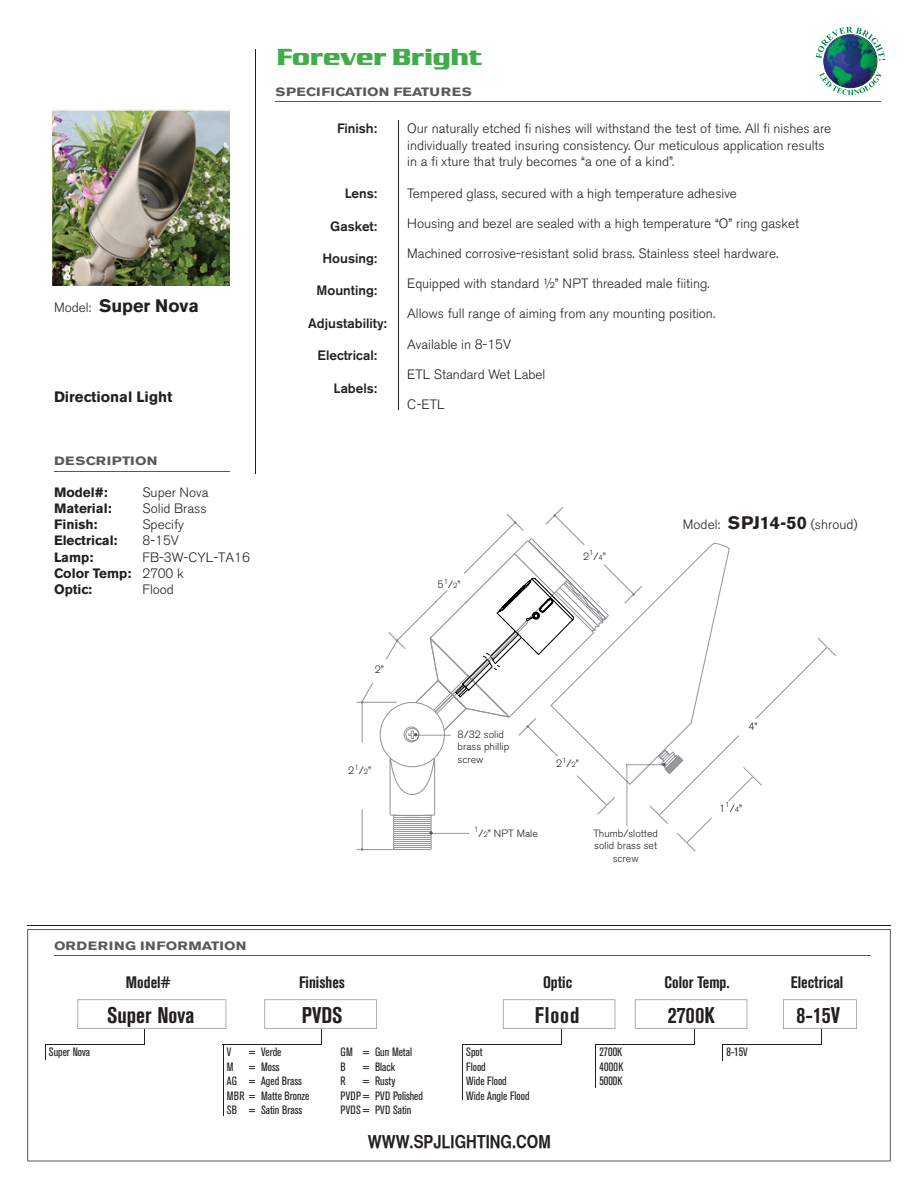
<style>
.page{position:relative;width:918px;height:1188px;background:#fff}
.page>*{position:absolute;margin:0;border:0;box-sizing:border-box;transform-origin:0 0}
.t1{font:700 24px "Serpentine D";color:#41ad49}
.t2{font:700 condensed 22.5px "Akzidenz Grotesk BE";color:#231f20}
.t3{font:18px "Helvetica CY Bold";color:#231f20}
.t4{font:700 18px "Akzidenz Grotesk BE";color:#231f20}
.t5{font:700 condensed 16.5px "Akzidenz Grotesk BE";color:#231f20}
.t6{font:700 15px "Akzidenz Grotesk BE";color:#231f20}
.t7{font:300 13.5px/16.2px "Akzidenz Grotesk BE";color:#231f20}
.t8{font:500 13.5px "Akzidenz Grotesk BE";color:#231f20}
.t9{font:700 13.5px "Akzidenz Grotesk BE";color:#231f20}
.t10{font:condensed 12px/14.4px "Akzidenz Grotesk BE";color:#231f20}
.t11{font:700 12px "Akzidenz Grotesk BE";letter-spacing:.02em;color:#58595b;scale:1.22 1}
.t12{font:700 12px "Akzidenz Grotesk BE";color:#58595b;scale:1.22 1}
.t13{font:300 10.5px/12.6px "Akzidenz Grotesk BE";color:#231f20;text-align:center}
.s1{font-weight:300;font-size:13.5px}
.s2{font-weight:700}
.s3{font-size:7.5px}
.s4{font-weight:700;font-size:18px}
</style>
<div class="page">
<img style="left:52px;top:109px;width:178px;height:177px">
<svg style="left:27px;top:929px;width:864px;height:232px"></svg>
<hr style="left:27px;top:925px;width:864px;height:1px;background:#231f20">
<hr style="left:54px;top:955px;width:817px;height:1px;background:#58595b">
<svg style="left:45px;top:1045px;width:1px;height:14px"></svg>
<hr style="left:595px;top:1044px;width:1px;height:44px;background:#231f20">
<hr style="left:223px;top:1044px;width:1px;height:72px;background:#231f20">
<svg style="left:77px;top:999px;width:149px;height:46px"></svg>
<svg style="left:783px;top:999px;width:74px;height:46px"></svg>
<svg style="left:503px;top:999px;width:112px;height:46px"></svg>
<svg style="left:264px;top:999px;width:113px;height:46px"></svg>
<hr style="left:723px;top:1044px;width:99px;height:1px;background:#231f20">
<hr style="left:463px;top:1044px;width:99px;height:1px;background:#231f20">
<hr style="left:596px;top:1044px;width:99px;height:1px;background:#231f20">
<hr style="left:223px;top:1044px;width:99px;height:1px;background:#231f20">
<svg style="left:635px;top:999px;width:112px;height:62px"></svg>
<hr style="left:462px;top:1044px;width:1px;height:56px;background:#231f20">
<hr style="left:45px;top:1044px;width:99px;height:1px;background:#231f20">
<hr style="left:54px;top:471px;width:176px;height:1px;background:#58595b">
<hr style="left:255px;top:50px;width:1px;height:424px;background:#231f20">
<hr style="left:276px;top:101px;width:605px;height:1px;background:#58595b">
<hr style="left:398px;top:120px;width:1px;height:289px;background:#231f20">
<img style="left:824px;top:60px;width:53px;height:11px">
<img style="left:816px;top:27px;width:69px;height:33px">
<svg style="left:819px;top:71px;width:63px;height:24px"></svg>
<svg style="left:357px;top:507px;width:479px;height:345px"></svg>
<h1 class="t1" style="left:277px;top:44px;width:207px">Forever Bright</h1>
<h3 class="t4" style="left:54px;top:295px;width:147px"><span class="s1">Model:</span> Super Nova</h3>
<p class="t6" style="left:54px;top:388px;width:120px">Directional Light</p>
<p class="t11" style="left:54px;top:454px;width:86px">DESCRIPTION</p>
<p class="t9" style="left:54px;top:484px;width:55px">Model#:</p>
<p class="t7" style="left:143px;top:484px;width:68px">Super Nova</p>
<p class="t9" style="left:54px;top:500px;width:59px">Material:</p>
<p class="t7" style="left:142px;top:501px;width:66px">Solid Brass</p>
<p class="t9" style="left:54px;top:517px;width:45px">Finish:</p>
<p class="t7" style="left:143px;top:517px;width:43px">Specify</p>
<p class="t9" style="left:54px;top:533px;width:65px">Electrical:</p>
<p class="t7" style="left:142px;top:533px;width:38px">8-15V</p>
<p class="t9" style="left:54px;top:549px;width:41px">Lamp:</p>
<p class="t7" style="left:54px;top:549px;width:197px;text-indent:89px">FB-3W-CYL-TA16<br><span class="s2">Color Temp:</span> 2700 k<br><span class="s2">Optic:</span></p>
<p class="t7" style="left:142px;top:582px;width:33px">Flood</p>
<p class="t12" style="left:276px;top:85px;width:162px">SPECIFICATION FEATURES</p>
<p class="t8" style="left:337px;top:120px;width:42px">Finish:</p>
<p class="t8" style="left:345px;top:185px;width:34px">Lens:</p>
<p class="t8" style="left:330px;top:218px;width:48px">Gasket:</p>
<p class="t8" style="left:322px;top:250px;width:56px">Housing:</p>
<p class="t8" style="left:317px;top:282px;width:62px">Mounting:</p>
<p class="t8" style="left:308px;top:315px;width:80px">A :yt i l ibatsujd</p>
<p class="t8" style="left:318px;top:347px;width:61px">Electrical:</p>
<p class="t8" style="left:334px;top:380px;width:45px">Labels:</p>
<p class="t7" style="left:407px;top:121px;width:426px">Our naturally etched fi nishes will withstand the test of time. All fi nishes are individually treated insuring consistency. Our meticulous application results in a fi xture that truly becomes “a one of a kind”.</p>
<p class="t7" style="left:407px;top:186px;width:331px">Tempered glass, secured with a high temperature adhesive</p>
<p class="t7" style="left:407px;top:216px;width:393px">Housing and bezel are sealed with a high temperature “O” ring gasket</p>
<p class="t7" style="left:407px;top:246px;width:373px">Machined corrosive-resistant solid brass. Stainless steel hardware.</p>
<p class="t7" style="left:407px;top:276px;width:304px">Equipped with standard ½” NPT threaded male fi iting.</p>
<p class="t7" style="left:407px;top:306px;width:310px">Allows full range of aiming from any mounting position.</p>
<p class="t7" style="left:407px;top:336px;width:106px">Available in 8-15V</p>
<p class="t7" style="left:407px;top:366px;width:140px">ETL Standard Wet Label</p>
<p class="t7" style="left:407px;top:396px;width:39px">C-ETL</p>
<p class="t13" style="left:438px;top:579px;width:24px">5<sup>1</sup>/<span class="s3">2</span>”</p>
<p class="t13" style="left:583px;top:550px;width:24px">2<sup>1</sup>/<span class="s3">4</span>”</p>
<p class="t7" style="left:683px;top:517px;width:176px">Model: <span class="s4">SPJ14-50</span> (shroud)</p>
<p class="t13" style="left:375px;top:663px;width:11px">2”</p>
<p class="t13" style="left:348px;top:765px;width:24px">2<sup>1</sup>/<span class="s3">2</span>”</p>
<p class="t13" style="left:458px;top:728px;width:53px;text-align:left">8/32 solid brass phillip screw</p>
<p class="t13" style="left:556px;top:757px;width:24px">2<sup>1</sup>/<span class="s3">2</span>”</p>
<p class="t13" style="left:474px;top:827px;width:65px"><sup>1</sup>/<span class="s3">2</span>” NPT Male</p>
<p class="t13" style="left:593px;top:827px;width:66px">Thumb/slotted solid brass set screw</p>
<p class="t13" style="left:748px;top:720px;width:11px">4”</p>
<p class="t13" style="left:719px;top:802px;width:24px">1<sup>1</sup>/<span class="s3">4</span>”</p>
<p class="t11" style="left:54px;top:938px;width:159px">ORDERING INFORMATION</p>
<p class="t5" style="left:126px;top:973px;width:46px">Model#</p>
<p class="t5" style="left:299px;top:973px;width:48px">Finishes</p>
<p class="t5" style="left:543px;top:973px;width:31px">Optic</p>
<p class="t5" style="left:665px;top:973px;width:67px">Color Temp.</p>
<p class="t5" style="left:791px;top:973px;width:54px">Electrical</p>
<p class="t10" style="left:49px;top:1045px;width:43px">Super Nova</p>
<h2 class="t2" style="left:107px;top:1002px;width:89px">Super Nova</h2>
<h2 class="t2" style="left:302px;top:1002px;width:42px">PVDS</h2>
<h2 class="t2" style="left:535px;top:1002px;width:46px">Flood</h2>
<h2 class="t2" style="left:668px;top:1002px;width:48px">2700K</h2>
<p class="t10" style="left:466px;top:1045px;width:18px">Spot</p>
<p class="t10" style="left:727px;top:1045px;width:23px">8-15V</p>
<p class="t10" style="left:466px;top:1060px;width:65px">Flood<br>Wide Flood<br>Wide Angle Flood</p>
<p class="t10" style="left:341px;top:1045px;width:73px">GM = Gun Metal<br>B</p>
<p class="t10" style="left:599px;top:1045px;width:25px;text-align:justify">2700K 4000K 5000K</p>
<p class="t10" style="left:227px;top:1045px;width:6px">V</p>
<p class="t10" style="left:249px;top:1045px;width:34px">= Verde</p>
<p class="t10" style="left:227px;top:1060px;width:8px">M</p>
<p class="t10" style="left:227px;top:1060px;width:84px;text-indent:22px">= Moss<br>AG = Aged Brass<br>MBR = Matte Bronze<br>SB = Satin Brass</p>
<p class="t10" style="left:363px;top:1060px;width:33px">= Black</p>
<p class="t10" style="left:341px;top:1074px;width:7px">R</p>
<p class="t10" style="left:341px;top:1074px;width:84px;text-indent:22px">= Rusty<br>PVDP = PVD Polished<br>PVDS = PVD Satin</p>
<h3 class="t3" style="left:368px;top:1131px;width:184px">WWW.SPJLIGHTING.COM</h3>
<h2 class="t2" style="left:797px;top:1002px;width:45px">8-15V</h2>
</div>
